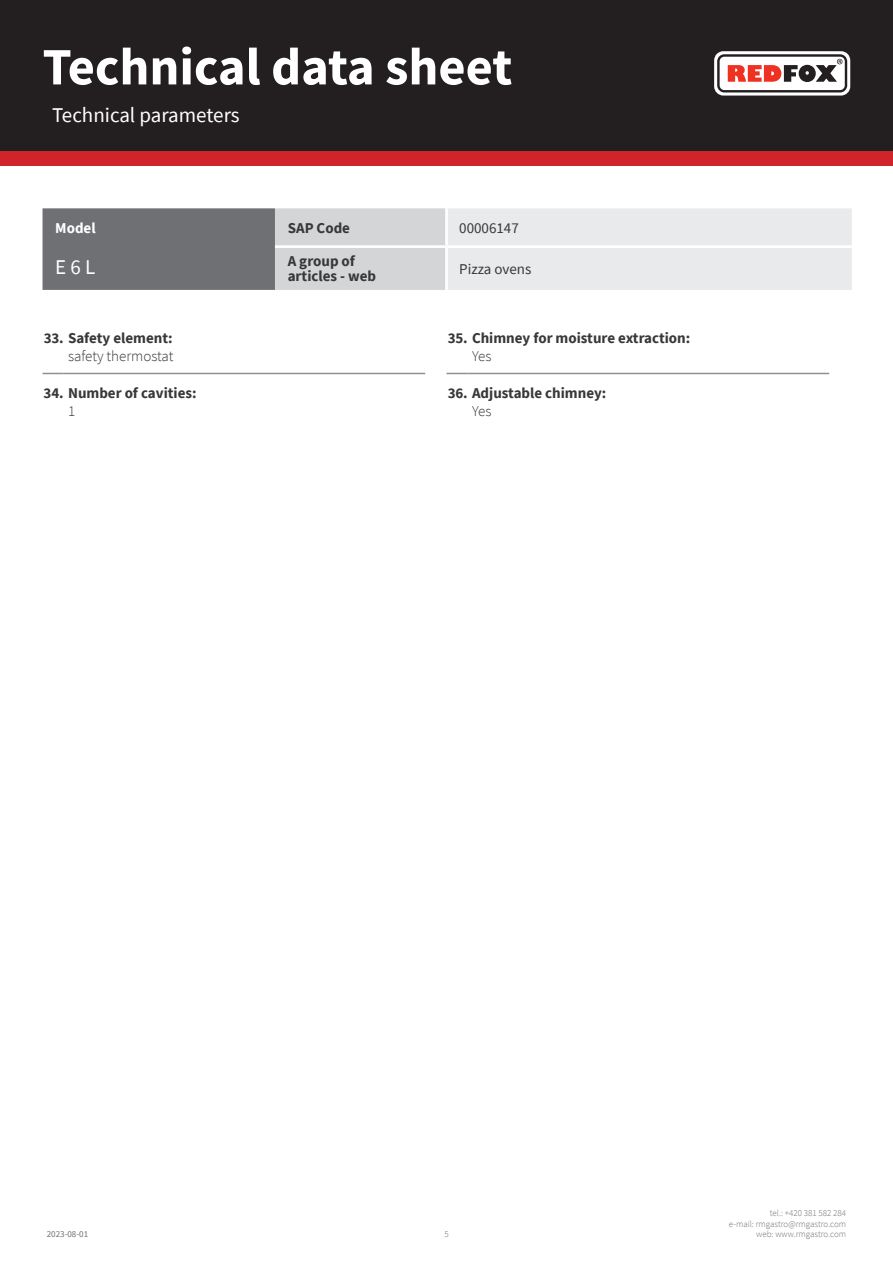
<style>
.page{position:relative;width:893px;height:1263px;background:#fff}
.page>*{position:absolute;margin:0;border:0;box-sizing:border-box;transform-origin:0 0}
.t1{font:700 52.5px "Source Sans Pro";color:#fff}
.kapitola{font:21px "Source Sans Pro";color:#fff}
.tabulka_-_headline{font:21px "Source Sans Pro";color:#fff}
.WebTechnicalNr{font:700 15px "Source Sans Pro";color:#383839}
.tabulka_-_text{font:700 15px/15px "Source Sans Pro";color:#383839}
.WebTechnicalValue{font:300 15px "Source Sans Pro";color:#383839}
.tabulka_-_text-2{font:15px "Source Sans Pro";color:#383839}
.tabulka_-_text-3{font:700 15px "Source Sans Pro";color:#fff}
.t2{font:300 9px/10.8px "Source Sans Pro";color:#6f7073;text-align:right}
.t3{font:9px "Source Sans Pro";color:#6f7073}
</style>
<div class="page">
<div style="left:0;top:0;width:893px;height:166px;background:#d1232a"></div>
<div style="left:0;top:0;width:893px;height:151px;background:#231f20"></div>
<svg style="left:714px;top:51px;width:136px;height:45px"></svg>
<hr style="left:64px;top:373px;width:361px;height:1px;background:#8f9194">
<hr style="left:468px;top:373px;width:361px;height:1px;background:#8f9194">
<svg style="left:43px;top:373px;width:21px;height:1px"></svg>
<svg style="left:446px;top:373px;width:22px;height:1px"></svg>
<svg style="left:43px;top:208px;width:809px;height:82px;background:#c0c1c3"></svg>
<hr style="left:445px;top:208px;width:3px;height:37px;background:#fff">
<hr style="left:275px;top:245px;width:171px;height:3px;background:#fff">
<hr style="left:446px;top:245px;width:406px;height:3px;background:#fff">
<hr style="left:445px;top:248px;width:3px;height:42px;background:#fff">
<h1 class="t1" style="left:43px;top:31px;width:471px">Technical data sheet</h1>
<p class="kapitola" style="left:52px;top:101px;width:189px">Technical parameters</p>
<p class="tabulka_-_text-3" style="left:55px;top:218px;width:42px">Model</p>
<p class="tabulka_-_text" style="left:288px;top:220px;width:64px">SAP Code</p>
<p class="tabulka_-_text-2" style="left:459px;top:219px;width:61px">00006147</p>
<p class="tabulka_-_headline" style="left:55px;top:254px;width:42px">E6 L</p>
<p class="tabulka_-_text" style="left:288px;top:254px;width:90px">A group of articles - web</p>
<p class="tabulka_-_text-2" style="left:459px;top:259px;width:74px">Pizza ovens</p>
<p class="WebTechnicalNr" style="left:44px;top:328px;width:131px">33. Safety element:</p>
<p class="WebTechnicalValue" style="left:68px;top:347px;width:107px">safety thermostat</p>
<p class="WebTechnicalNr" style="left:44px;top:382px;width:155px">34. Number of cavities:</p>
<p class="WebTechnicalValue" style="left:68px;top:401px;width:9px">1</p>
<p class="WebTechnicalNr" style="left:448px;top:328px;width:244px">35. Chimney for moisture extraction:</p>
<p class="WebTechnicalValue" style="left:472px;top:347px;width:21px">Yes</p>
<p class="WebTechnicalNr" style="left:448px;top:382px;width:160px">36. Adjustable chimney:</p>
<p class="WebTechnicalValue" style="left:472px;top:401px;width:21px">Yes</p>
<p class="t3" style="left:47px;top:1229px;width:43px">2023-08-01</p>
<p class="t2" style="left:444px;top:1229px;width:6px">5</p>
<p class="t2" style="left:729px;top:1207px;width:119px">tel.: +420 381 582 284<br>e-mail: rmgastro@rmgastro.com web: www.rmgastro.com</p>
</div>
